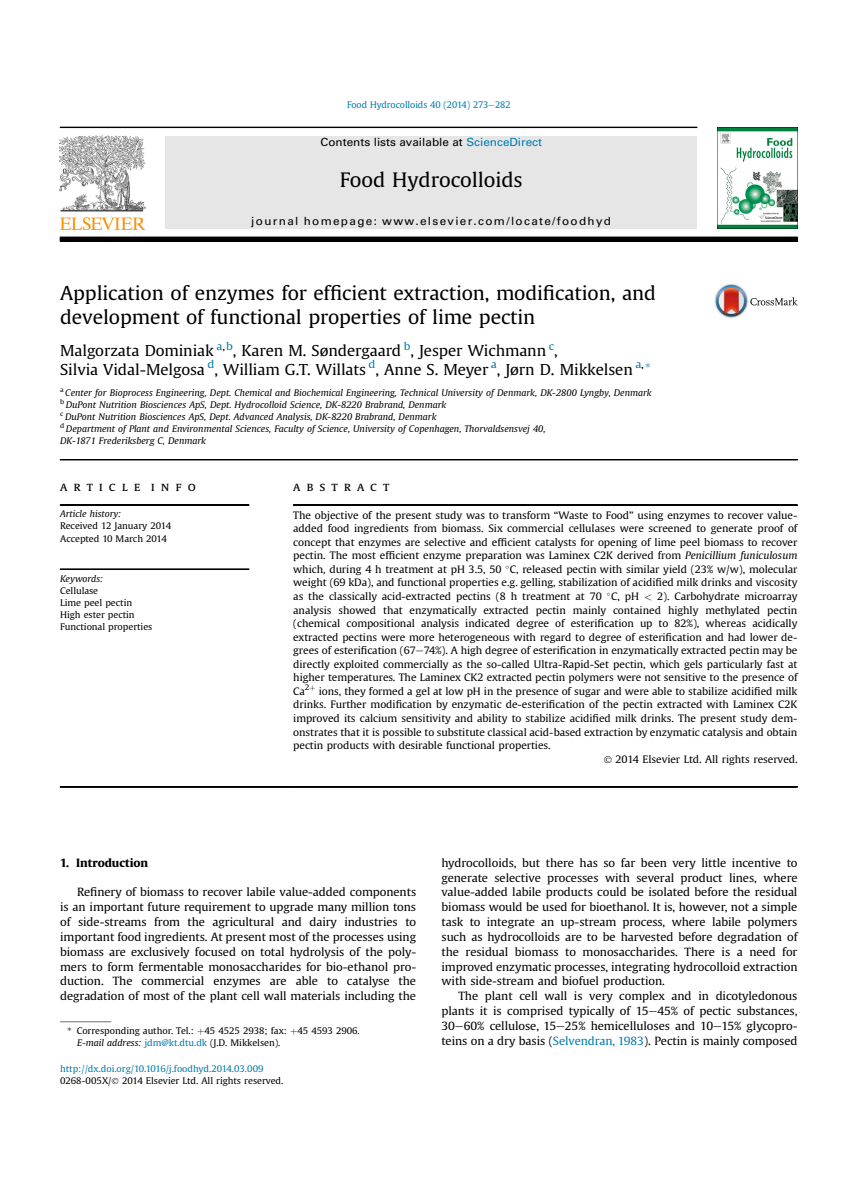
<style>
.page{position:relative;width:844px;height:1191px;background:#fff}
.page>*{position:absolute;margin:0;border:0;box-sizing:border-box;transform-origin:0 0}
.t1{font:19.78px "Adv OT863180 fb";color:#000;scale:1.04 1}
.t2{font:19.07px/24.3px "Adv OT863180 fb";color:#000;scale:1.04 1}
.t3{font:14.88px/18.4px "Adv OT863180 fb";color:#000;scale:1.04 1}
.t4{font:12.78px "Adv O Tc 4 d 0 b 532";letter-spacing:.455em;color:#000;scale:1.04 1}
.t5{font:11.38px/14.9px "Adv OT863180 fb";color:#000;text-align:justify;scale:1.04 1}
.t6{font:11.38px "Adv PSA35 D";letter-spacing:.11em;color:#000;scale:1.04 1}
.t7{font:11.38px "Adv PSA35 D";color:#000;scale:1.04 1}
.t8{font:11.38px "Adv O Tb 83 ee 1 dd.B";color:#000;scale:1.04 1}
.t9{font:10.15px/13.5px "Adv OT863180 fb";color:#000;text-align:justify;scale:1.04 1}
.t10{font:9.1px/12.1px "Adv O Tb 92 eb 7 df.I";color:#000;scale:1.04 1}
.t11{font:9.1px/12.1px "Adv OT863180 fb";color:#000;scale:1.04 1}
.t12{font:9.1px/12.1px "Adv OT863180 fb";color:#007cad;scale:1.04 1}
.t13{font:9.1px "Adv OT863180 fb";color:#007cad}
.t14{font:7.7px "Adv OT863180 fb";color:#000;scale:1.04 1}
.s1{font-family:"Adv PS44 A44 B"}
.s2{color:#007cad}
.s3{font-family:"Adv OT863180 fb+fb"}
.s4{font-style:inherit}
.s5{font-family:"Adv O Tb 92 eb 7 df.I"}
.s6{font-family:"Adv P4 C4 E51"}
.s7{font-family:"Adv P4 C4 E74"}
.s8{font-family:"Adv PS Sym"}
.s9{font-family:"Adv P4 C4 E59"}
.s10{color:#000}
.s11{font-family:"Adv PS Sym";color:#000}
</style>
<div class="page">
<div style="left:60px;top:786px;width:233px;height:1px;border:1px solid #000"></div>
<div style="left:293px;top:786px;width:504px;height:1px;border:1px solid #000"></div>
<div style="left:60px;top:459px;width:737px;height:1px;border:1px solid #000"></div>
<div style="left:60px;top:505px;width:189px;height:1px;border:1px solid #000"></div>
<div style="left:60px;top:569px;width:189px;height:1px;border:1px solid #000"></div>
<div style="left:293px;top:505px;width:504px;height:1px;border:1px solid #000"></div>
<svg style="left:60px;top:1022px;width:51px;height:1px"></svg>
<img style="left:714px;top:283px;width:34px;height:35px">
<svg style="left:750px;top:297px;width:47px;height:8px"></svg>
<div style="left:60px;top:237px;width:737px;height:4px;border:1px solid #000"></div>
<div style="left:165px;top:136px;width:532px;height:93px;background:#e6e6e6"></div>
<img style="left:59px;top:135px;width:86px;height:94px">
<img style="left:717px;top:128px;width:80px;height:100px">
<div style="left:60px;top:127px;width:636px;height:1px;border:1px solid #000"></div>
<p class="t13" style="left:347px;top:101px;width:165px">Food Hydrocolloids 40 (2014) 273<span class="s1">e</span>282</p>
<p class="t7" style="left:320px;top:138px;width:214px">Contents lists available at <span class="s2">ScienceDirect</span></p>
<h1 class="t1" style="left:339px;top:171px;width:177px">Food Hydrocolloids</h1>
<p class="t6" style="left:251px;top:217px;width:347px">journal homepage: www.elsevier.com/locate/foodhyd</p>
<h2 class="t2" style="left:60px;top:282px;width:574px">Application of enzymes for ef<span class="s3">fi</span>cient extraction, modi<span class="s3">fi</span>cation, and development of functional properties of lime pectin</h2>
<h3 class="t3" style="left:60px;top:343px;width:569px">Malgorzata Dominiak <sup>a</sup><sup>,</sup><sup>b</sup>, Karen M. Søndergaard <sup>b</sup>, Jesper Wichmann <sup>c</sup>,<br>Silvia Vidal-Melgosa <sup>d</sup>, William G.T. Willats <sup>d</sup>, Anne S. Meyer <sup>a</sup>, Jørn D. Mikkelsen <sup>a</sup><sup>,</sup><sup>*</sup></h3>
<p class="t10" style="left:60px;top:387px;width:570px"><sup>a</sup> Center for Bioprocess Engineering, Dept. Chemical and Biochemical Engineering, Technical University of Denmark, DK-2800 Lyngby, Denmark <sup>b</sup> DuPont Nutrition Biosciences ApS, Dept. Hydrocolloid Science, DK-8220 Brabrand, Denmark<br><sup>c</sup> DuPont Nutrition Biosciences ApS, Dept. Advanced Analysis, DK-8220 Brabrand, Denmark<br><sup>d</sup> Department of Plant and Environmental Sciences, Faculty of Science, University of Copenhagen, Thorvaldsensvej 40,<br>DK-1871 Frederiksberg C, Denmark</p>
<p class="t4" style="left:60px;top:478px;width:132px">article info</p>
<p class="t10" style="left:60px;top:508px;width:60px">Article history:</p>
<p class="t11" style="left:60px;top:521px;width:108px">Received 12 January 2014<br>Accepted 10 March 2014</p>
<p class="t10" style="left:60px;top:573px;width:43px">Keywords:</p>
<p class="t11" style="left:60px;top:585px;width:90px">Cellulase<br>Lime peel pectin<br>High ester pectin<br>Functional properties</p>
<p class="t4" style="left:293px;top:478px;width:94px">abstract</p>
<p class="t9" style="left:293px;top:509px;width:486px">The objective of the present study was to transform <span class="s4">“</span>Waste to Food<span class="s4">”</span> using enzymes to recover value&shy;added food ingredients from biomass. Six commercial cellulases were screened to generate proof of concept that enzymes are selective and ef<span class="s3">fi</span>cient catalysts for opening of lime peel biomass to recover pectin. The most ef<span class="s3">fi</span>cient enzyme preparation was Laminex C2K derived from <span class="s5">Penicillium funiculosum </span>which, during 4 h treatment at pH 3.5, 50 <sup>-</sup>C, released pectin with similar yield (23% w/w), molecular weight (69 kDa), and functional properties e.g. gelling, stabilization of acidi<span class="s3">fi</span>ed milk drinks and viscosity as the classically acid-extracted pectins (8 h treatment at 70 <sup>-</sup>C, pH <span class="s6">&lt;</span> 2). Carbohydrate microarray analysis showed that enzymatically extracted pectin mainly contained highly methylated pectin (chemical compositional analysis indicated degree of esteri<span class="s3">fi</span>cation up to 82%), whereas acidically extracted pectins were more heterogeneous with regard to degree of esteri<span class="s3">fi</span>cation and had lower de&shy;grees of esteri<span class="s3">fi</span>cation (67<span class="s1">e</span>74%). A high degree of esteri<span class="s3">fi</span>cation in enzymatically extracted pectin may be directly exploited commercially as the so-called Ultra-Rapid-Set pectin, which gels particularly fast at higher temperatures. The Laminex CK2 extracted pectin polymers were not sensitive to the presence of Ca</p>
<p class="t14" style="left:305px;top:684px;width:12px">2<span class="s7">þ</span></p>
<p class="t9" style="left:293px;top:685px;width:486px;text-indent:25px">ions, they formed a gel at low pH in the presence of sugar and were able to stabilize acidi<span class="s3">fi</span>ed milk drinks. Further modi<span class="s3">fi</span>cation by enzymatic de-esteri<span class="s3">fi</span>cation of the pectin extracted with Laminex C2K improved its calcium sensitivity and ability to stabilize acidi<span class="s3">fi</span>ed milk drinks. The present study dem&shy;onstrates that it is possible to substitute classical acid-based extraction by enzymatic catalysis and obtain pectin products with desirable functional properties.</p>
<p class="t9" style="left:603px;top:753px;width:188px"><span class="s8">-</span> 2014 Elsevier Ltd. All rights reserved.</p>
<p class="t8" style="left:60px;top:857px;width:86px">1. Introduction</p>
<p class="t5" style="left:60px;top:885px;width:344px;text-indent:17px">Re<span class="s3">fi</span>nery of biomass to recover labile value-added components is an important future requirement to upgrade many million tons of side-streams from the agricultural and dairy industries to important food ingredients. At present most of the processes using biomass are exclusively focused on total hydrolysis of the poly&shy;mers to form fermentable monosaccharides for bio-ethanol pro&shy;duction. The commercial enzymes are able to catalyse the degradation of most of the plant cell wall materials including the</p>
<p class="t11" style="left:77px;top:1025px;width:273px;text-indent:-10px"><span class="s9">*</span> Corresponding author. Tel.: <span class="s7">þ</span>45 4525 2938; fax: <span class="s7">þ</span>45 4593 2906.<br><span class="s5">E-mail address:</span> <span class="s2">jdm@kt.dtu.dk</span> (J.D. Mikkelsen).</p>
<p class="t12" style="left:60px;top:1063px;width:216px">http://dx.doi.org/10.1016/j.foodhyd.2014.03.009<br><span class="s10">0268-005X/</span><span class="s11">-</span> <span class="s10">2014 Elsevier Ltd. All rights reserved.</span></p>
<p class="t5" style="left:441px;top:856px;width:344px">hydrocolloids, but there has so far been very little incentive to generate selective processes with several product lines, where value-added labile products could be isolated before the residual biomass would be used for bioethanol. It is, however, not a simple task to integrate an up-stream process, where labile polymers such as hydrocolloids are to be harvested before degradation of the residual biomass to monosaccharides. There is a need for improved enzymatic processes, integrating hydrocolloid extraction with side-stream and biofuel production.</p>
<p class="t5" style="left:441px;top:989px;width:343px;text-indent:17px">The plant cell wall is very complex and in dicotyledonous plants it is comprised typically of 15<span class="s1">e</span>45% of pectic substances, 30<span class="s1">e</span>60% cellulose, 15<span class="s1">e</span>25% hemicelluloses and 10<span class="s1">e</span>15% glycopro&shy;teins on a dry basis (<span class="s2">Selvendran, 1983</span>). Pectin is mainly composed</p>
</div>
